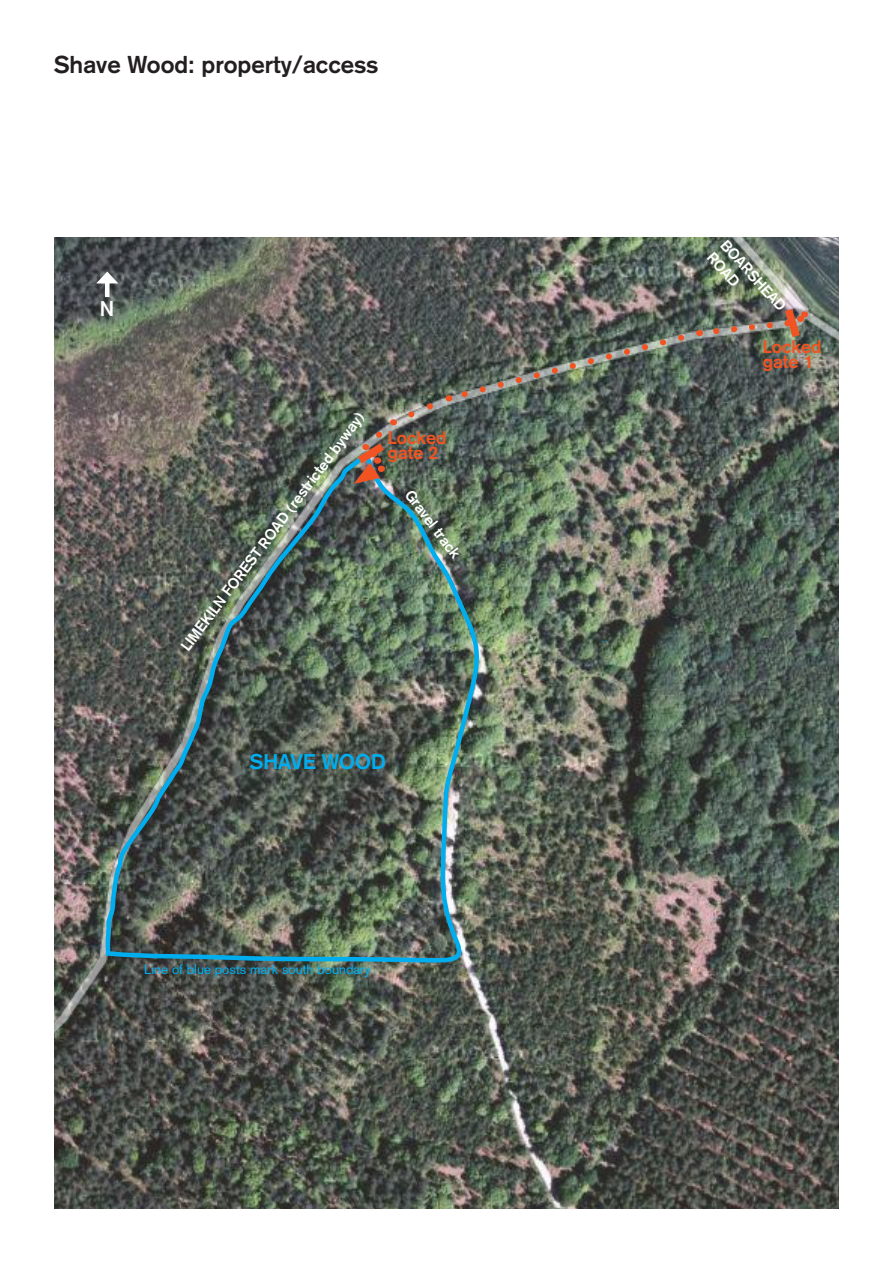
<style>
.page{position:relative;width:893px;height:1263px;background:#fff}
.page>*{position:absolute;margin:0;border:0;box-sizing:border-box;transform-origin:0 0}
.t1{font:700 24px "Akzidenz Grotesk";color:#231f20}
.t2{font:700 21px "Akzidenz Grotesk";color:#00aeef}
.t3{font:700 21px "Akzidenz Grotesk";color:#fff}
.t4{font:700 18px/15px "Akzidenz Grotesk";color:#f15422}
.t5{font:700 15px/18px "Akzidenz Grotesk";color:#fff}
.t6{font:13.5px "Akzidenz Grotesk";color:#00aeef}
</style>
<div class="page">
<img style="left:54px;top:237px;width:785px;height:972px">
<img style="left:103px;top:447px;width:377px;height:518px">
<svg style="left:448px;top:330px;width:240px;height:73px"></svg>
<img style="left:699px;top:301px;width:112px;height:44px">
<img style="left:349px;top:398px;width:89px;height:86px">
<div style="left:105px;top:279px;width:5px;height:18px;background:#fff"></div>
<svg style="left:96px;top:272px;width:22px;height:11px"></svg>
<p class="t1" style="left:54px;top:50px;width:326px">Shave Wood: property/access</p>
<p class="t3" style="left:100px;top:296px;width:16px">N</p>
<p class="t5" style="left:177px;top:644px;width:296px;rotate:-53deg">LIMEKILN FOREST ROAD (restricted byway)</p>
<p class="t4" style="left:388px;top:430px;width:60px">Locked gate 2</p>
<p class="t5" style="left:416px;top:486px;width:83px;rotate:53deg">Gravel track</p>
<p class="t2" style="left:250px;top:749px;width:138px">SHAVE WOOD</p>
<p class="t6" style="left:144px;top:961px;width:228px">Line of blue posts mark south boundary</p>
<p class="t5" style="left:730px;top:236px;width:91px;rotate:48deg">BOARSHEAD<br>ROAD</p>
<p class="t4" style="left:763px;top:339px;width:60px">Locked gate 1</p>
</div>
